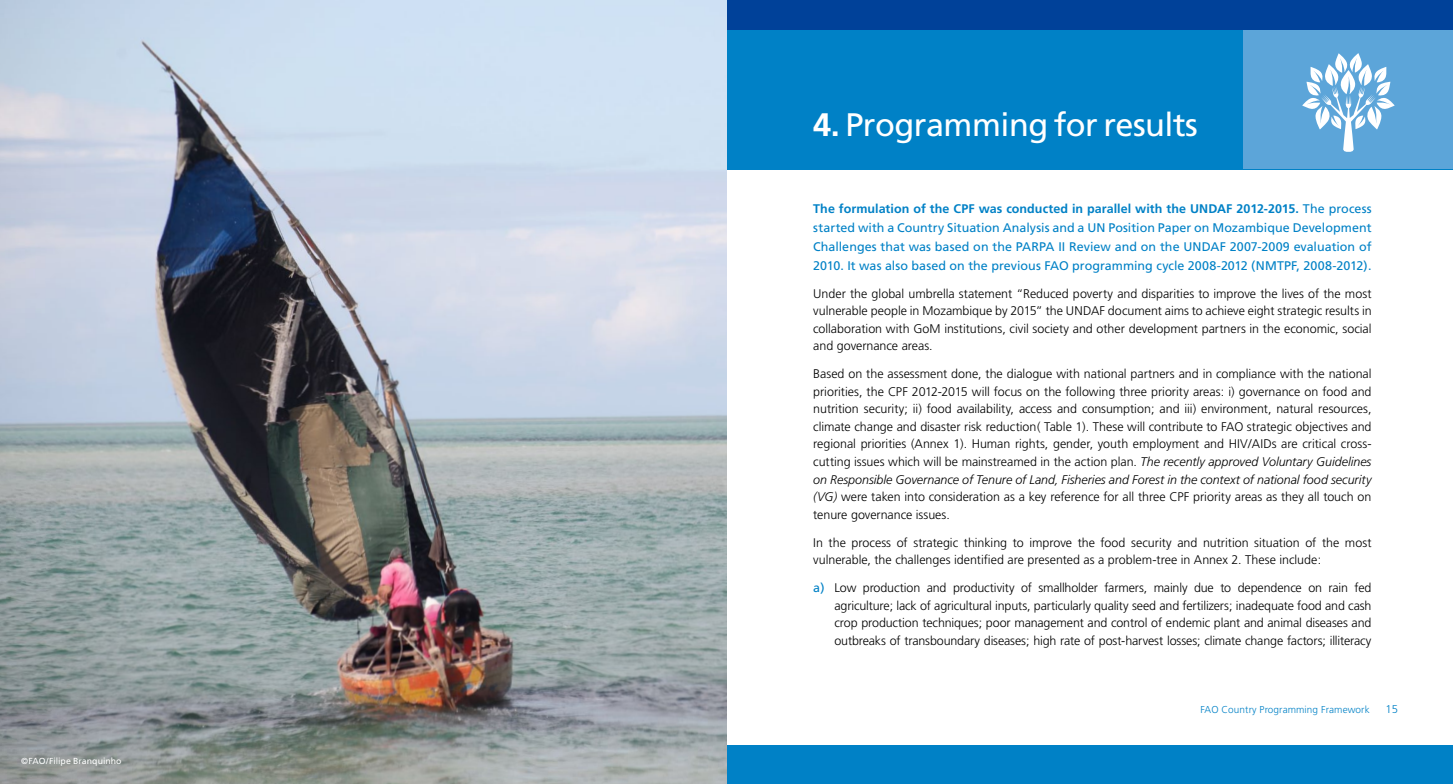
<style>
.page{position:relative;width:1453px;height:784px;background:#fff}
.page>*{position:absolute;margin:0;border:0;box-sizing:border-box;transform-origin:0 0}
.t1{font:32.5px "Frutiger";letter-spacing:-.015em;color:#fff}
.t2{font:300 12.5px/17.5px "Frutiger";color:#000;text-align:justify}
.t3{font:12.5px/18.8px "Frutiger";letter-spacing:.005em;color:#0081c6;text-align:justify}
.t4{font:300 11.25px "Frutiger";color:#0081c6}
.t5{font:300 10px "Frutiger";letter-spacing:.01em;color:#0081c6}
.t6{font:8.75px "Frutiger";color:#fff}
.s1{font-weight:700}
.s2{font-style:italic}
.s3{font-weight:400;color:#0081c6}
</style>
<div class="page">
<div style="left:727px;top:744px;width:726px;height:39px;background:#0081c6"></div>
<div style="left:726px;top:0;width:727px;height:169px;background:#0081c6"></div>
<div style="left:727px;top:0;width:726px;height:30px;background:#004199"></div>
<div style="left:1244px;top:30px;width:209px;height:138px;background:#5ca5d9"></div>
<img style="left:0;top:0;width:726px;height:783px">
<svg style="left:1302px;top:53px;width:92px;height:99px"></svg>
<p class="t6" style="left:21px;top:755px;width:102px">©FAO/Filipe Branquinho</p>
<h1 class="t1" style="left:813px;top:105px;width:386px"><span class="s1">4.</span> Programming for results</h1>
<p class="t3" style="left:813px;top:199px;width:560px"><span class="s1">The formulation of the CPF was conducted in parallel with the UNDAF 2012-2015.</span> The process started with a Country Situation Analysis and a U N Position Paper on Mozambique Development Challenges that was based on the PARPA II Review and on the U NDAF 2007-2009 evaluation of 2010. It was also based on the previous FAO programming cycle 2008-2012 (NMTPF, 2008-2012).</p>
<p class="t2" style="left:813px;top:284px;width:560px">Under the global umbrella statement “Reduced poverty and disparities to improve the lives of the most vulnerable people in Mozambique by 2015” the UNDAF document aims to achieve eight strategic results in collaboration with GoM institutions, civil society and other development partners in the economic, social and governance areas.</p>
<p class="t2" style="left:813px;top:365px;width:560px">Based on the assessment done, the dialogue with national partners and in compliance with the national priorities, the CPF 2012-2015 will focus on the following three priority areas: i) governance on food and nutrition security; ii) food availability, access and consumption; and iii) environment, natural resources, climate change and disaster risk reduction( Table 1). These will contribute to FAO strategic objectives and regional priorities (Annex 1). Human rights, gender, youth employment and HIV/AIDs are critical cross&shy;cutting issues which will be mainstreamed in the action plan. <span class="s2">The recently approved Voluntary Guidelines on Responsible Governance of Tenure of Land, Fisheries and Forest in the context of national food security (VG)</span> were taken into consideration as a key reference for all three CPF priority areas as they all touch on tenure governance issues.</p>
<p class="t2" style="left:813px;top:533px;width:560px">In the process of strategic thinking to improve the food security and nutrition situation of the most vulnerable, the challenges identified are presented as a problem-tree in Annex 2. These include:</p>
<p class="t2" style="left:834px;top:579px;width:538px;text-indent:-21px"><span class="s3">a)</span> Low production and productivity of smallholder farmers, mainly due to dependence on rain fed agriculture; lack of agricultural inputs, particularly quality seed and fertilizers; inadequate food and cash crop production techniques; poor management and control of endemic plant and animal diseases and outbreaks of transboundary diseases; high rate of post-harvest losses; climate change factors; illiteracy</p>
<p class="t5" style="left:1200px;top:703px;width:171px">FAO Country Programming Framework</p>
<p class="t4" style="left:1385px;top:702px;width:14px">15</p>
</div>
